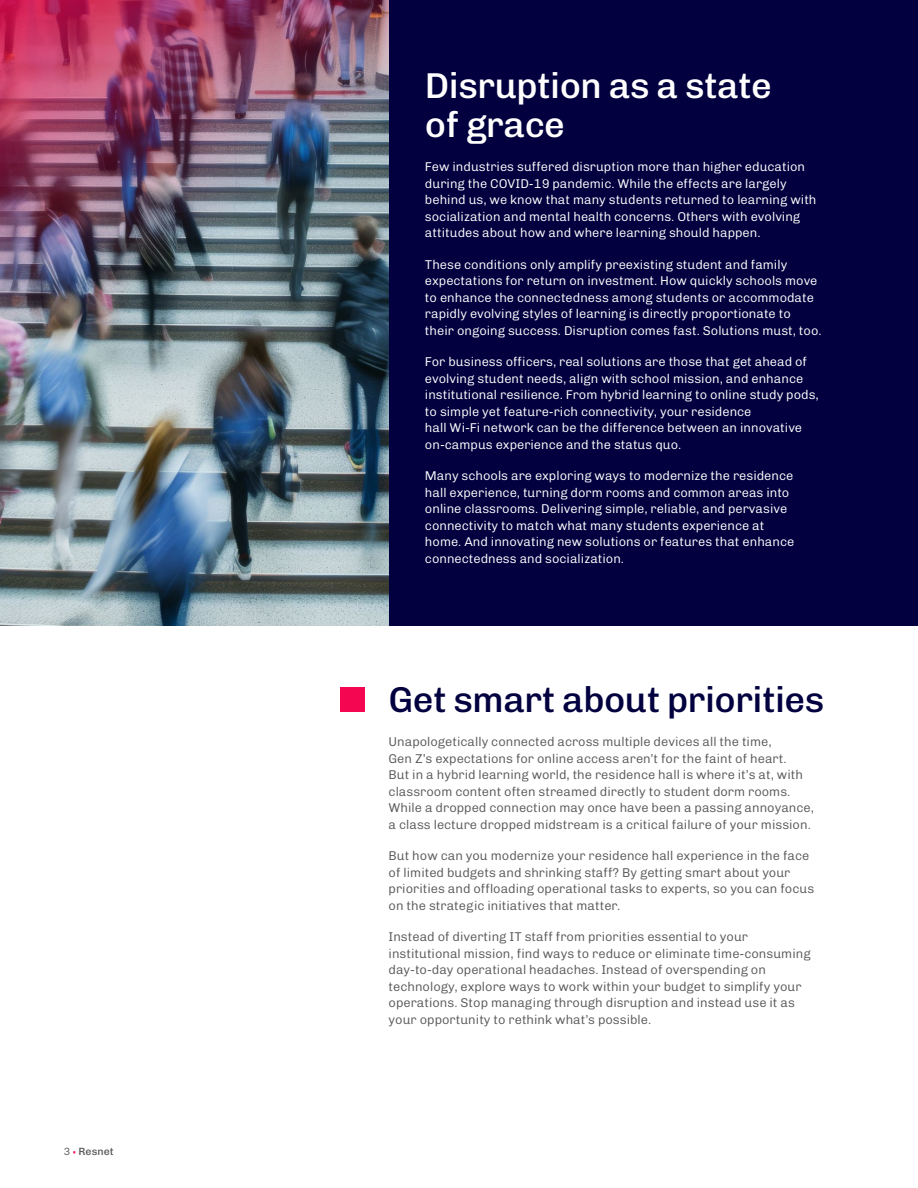
<style>
.page{position:relative;width:918px;height:1188px;background:#fff}
.page>*{position:absolute;margin:0;border:0;box-sizing:border-box;transform-origin:0 0}
.t1{font:500 36px/39px "Chivo";letter-spacing:-.015em;color:#fff}
.t2{font:500 36px "Chivo";letter-spacing:-.015em;color:#02003f}
.t3{font:500 12.75px/16.5px "Chivo";color:#fff}
.t4{font:500 12.75px/16.5px "Chivo";color:#595959}
.t5{font:500 10.5px "Chivo";color:#595959}
.s1{font-family:"Acumin Pro";font-weight:400;color:#f50650}
</style>
<div class="page">
<div style="left:366px;top:0;width:552px;height:625px;background:#02003f"></div>
<div style="left:340px;top:687px;width:25px;height:25px;background:#f50650"></div>
<img style="left:0;top:0;width:389px;height:625px">
<p class="t5" style="left:64px;top:1143px;width:51px">3 <span class="s1">•</span> Resnet</p>
<h1 class="t1" style="left:425px;top:64px;width:349px">Disruption as a state of grace</h1>
<p class="t3" style="left:425px;top:158px;width:393px">Few industries suffered disruption more than higher education during the COVID-19 pandemic. While the effects are largely behind us, we know that many students returned to learning with socialization and mental health concerns. Others with evolving attitudes about how and where learning should happen.</p>
<p class="t3" style="left:425px;top:256px;width:398px">These conditions only amplify preexisting student and family expectations for return on investment. How quickly schools move to enhance the connectedness among students or accommodate rapidly evolving styles of learning is directly proportionate to their ongoing success. Disruption comes fast. Solutions must, too.</p>
<p class="t3" style="left:425px;top:353px;width:395px">For business officers, real solutions are those that get ahead of evolving student needs, align with school mission, and enhance institutional resilience. From hybrid learning to online study pods, to simple yet feature-rich connectivity, your residence<br>hall Wi-Fi network can be the difference between an innovative on-campus experience and the status quo.</p>
<p class="t3" style="left:425px;top:467px;width:371px">Many schools are exploring ways to modernize the residence hall experience, turning dorm rooms and common areas into online classrooms. Delivering simple, reliable, and pervasive connectivity to match what many students experience at home. And innovating new solutions or features that enhance connectedness and socialization.</p>
<h1 class="t2" style="left:389px;top:672px;width:437px">Get smart about priorities</h1>
<p class="t4" style="left:389px;top:733px;width:427px">Unapologetically connected across multiple devices all the time,<br>Gen Z’s expectations for online access aren’t for the faint of heart.<br>But in a hybrid learning world, the residence hall is where it’s at, with classroom content often streamed directly to student dorm rooms.<br>While a dropped connection may once have been a passing annoyance, a class lecture dropped midstream is a critical failure of your mission.</p>
<p class="t4" style="left:389px;top:847px;width:427px">But how can you modernize your residence hall experience in the face of limited budgets and shrinking staff? By getting smart about your priorities and offloading operational tasks to experts, so you can focus on the strategic initiatives that matter.</p>
<p class="t4" style="left:389px;top:928px;width:424px">Instead of diverting IT staff from priorities essential to your institutional mission, find ways to reduce or eliminate time-consuming day-to-day operational headaches. Instead of overspending on technology, explore ways to work within your budget to simplify your operations. Stop managing through disruption and instead use it as your opportunity to rethink what’s possible.</p>
</div>
